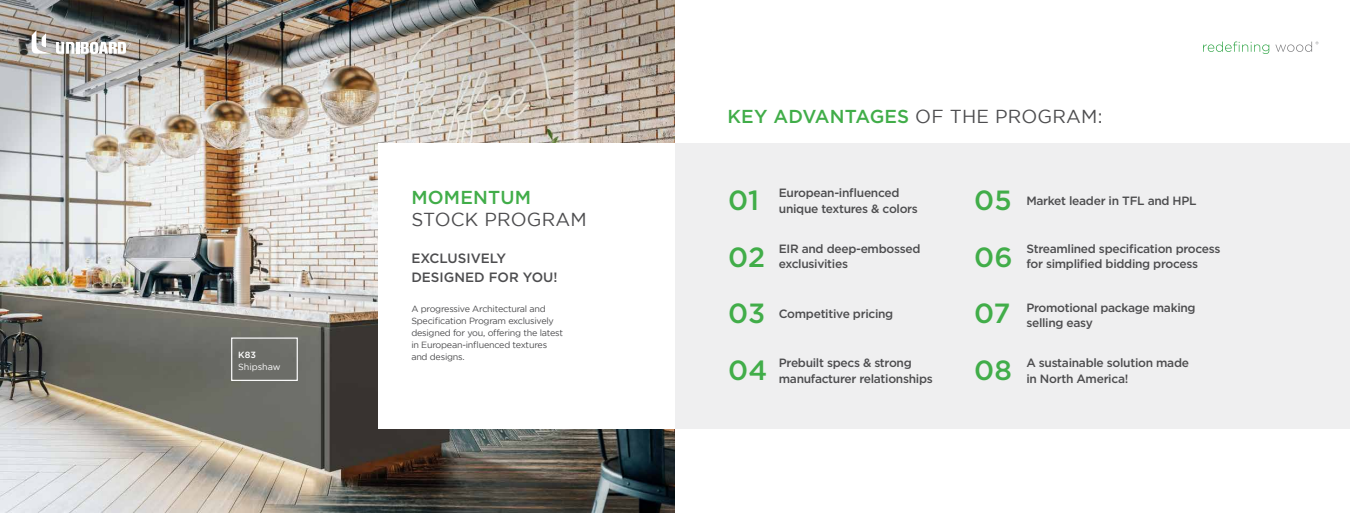
<style>
.page{position:relative;width:1350px;height:513px;background:#fff}
.page>*{position:absolute;margin:0;border:0;box-sizing:border-box;transform-origin:0 0}
.t1{font:500 27.75px/56.8px "Gotham";letter-spacing:.005em;color:#41ad49}
.t2{font:500 18.75px "Gotham";letter-spacing:.01em;color:#41ad49}
.t3{font:18.75px "Gotham";letter-spacing:.01em;color:#4d4d4f}
.t4{font:500 13.5px/18.8px "Gotham";color:#4d4d4f}
.t5{font:500 12px/15.8px "Gotham";letter-spacing:-.025em;color:#4d4d4f}
.t6{font:9px/12px "Gotham";letter-spacing:-.025em;color:#4d4d4f}
.t7{font:9px "Gotham";color:#fff}
.t8{font:500 9px "Gotham";color:#fff}
.s1{font-weight:400;color:#4d4d4f}
</style>
<div class="page">
<img style="left:0;top:0;width:675px;height:513px">
<div style="left:378px;top:143px;width:297px;height:286px;background:#fff"></div>
<div style="left:675px;top:143px;width:675px;height:286px;background:#efeff0"></div>
<div style="left:231px;top:337px;width:67px;height:44px;border:1px solid #fff"></div>
<svg style="left:32px;top:30px;width:99px;height:24px"></svg>
<svg style="left:1203px;top:42px;width:66px;height:12px"></svg>
<svg style="left:1275px;top:41px;width:44px;height:11px"></svg>
<p class="t8" style="left:238px;top:349px;width:19px">K83</p>
<p class="t7" style="left:238px;top:362px;width:44px">Shipshaw</p>
<h2 class="t2" style="left:411px;top:185px;width:121px">MOMENTUM</h2>
<h2 class="t3" style="left:411px;top:209px;width:177px">STOCK PROGRAM</h2>
<p class="t4" style="left:411px;top:249px;width:148px">EXCLUSIVELY<br>DESIGNED FOR YOU!</p>
<p class="t6" style="left:411px;top:303px;width:153px">A progressive Architectural and<br>Specification Program exclusively designed for you, offering the latest in European-influenced textures and designs.</p>
<h2 class="t2" style="left:728px;top:105px;width:377px">KEY ADVANTAGES <span class="s1">OF THE PROGRAM:</span></h2>
<p class="t5" style="left:779px;top:185px;width:141px">European-influenced unique textures &amp; colors</p>
<p class="t5" style="left:1026px;top:192px;width:172px">Market leader in TFL and HPL</p>
<p class="t5" style="left:779px;top:240px;width:143px">EIR and deep-embossed exclusivities</p>
<p class="t5" style="left:1026px;top:240px;width:196px">Streamlined specification process for simplified bidding process</p>
<p class="t5" style="left:779px;top:305px;width:116px">Competitive pricing</p>
<p class="t5" style="left:1026px;top:299px;width:171px">Promotional package making selling easy</p>
<p class="t5" style="left:779px;top:355px;width:156px">Prebuilt specs &amp; strong manufacturer relationships</p>
<p class="t5" style="left:1026px;top:355px;width:164px">A sustainable solution made in North America!</p>
<h1 class="t1" style="left:728px;top:171px;width:41px">01<br>02<br>03<br>04</h1>
<h1 class="t1" style="left:974px;top:171px;width:40px;text-align:justify">05<br>06<br>07<br>08</h1>
</div>
